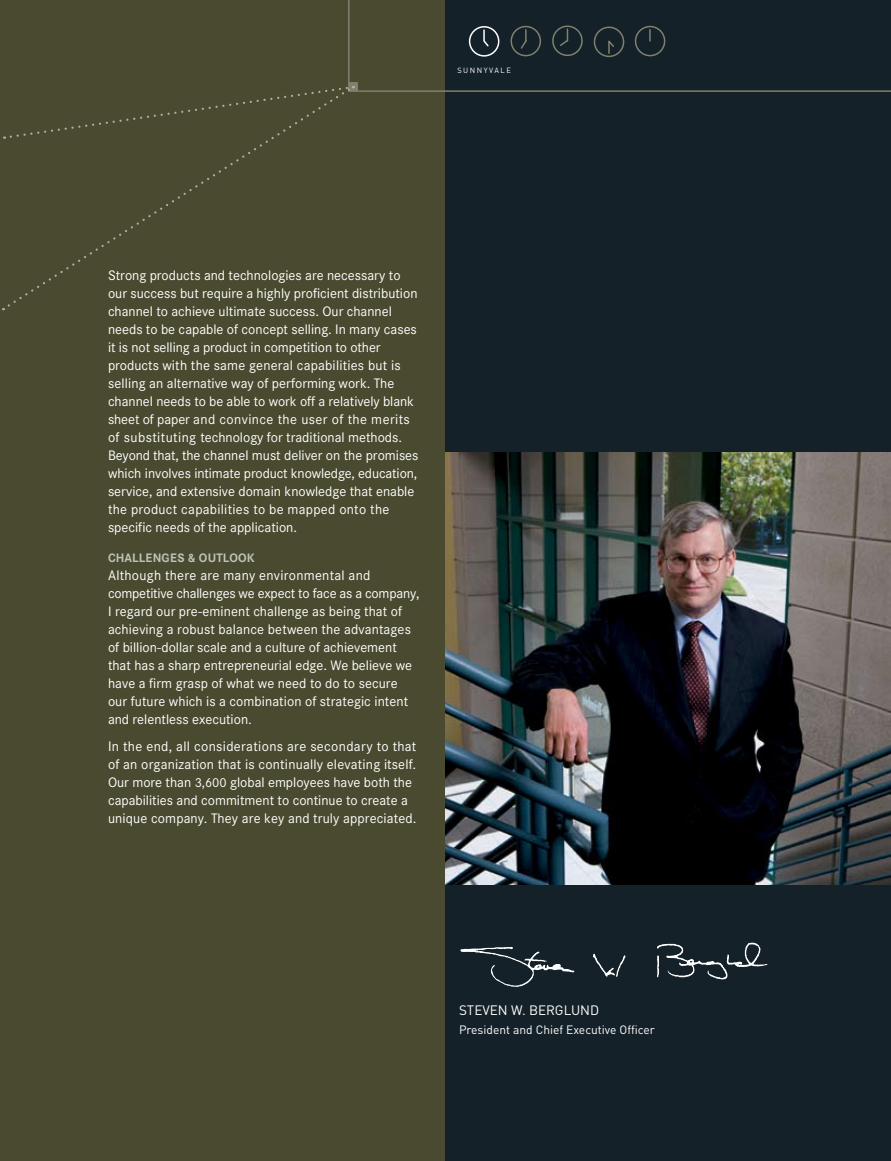
<style>
.page{position:relative;width:891px;height:1161px;background:#fff}
.page>*{position:absolute;margin:0;border:0;box-sizing:border-box;transform-origin:0 0}
.t1{font:13.5px/18px "Corporate SBQ";color:#fff}
.t2{font:13.5px "DIN";color:#fff}
.t3{font:12px "DIN";color:#fff}
.t4{font:700 12px "Corporate SBQ";letter-spacing:.01em;color:#bcc5ba}
.t5{font:7.5px "DIN";letter-spacing:.2em;color:#fff}
.s1{font-size:12.75px}
</style>
<div class="page">
<div style="left:0;top:0;width:446px;height:1161px;background:#4a4a30"></div>
<div style="left:446px;top:0;width:445px;height:1161px;background:#152128"></div>
<img style="left:446px;top:453px;width:445px;height:432px">
<img style="left:677px;top:943px;width:91px;height:24px">
<svg style="left:348px;top:0;width:543px;height:93px"></svg>
<svg style="left:4px;top:85px;width:350px;height:54px"></svg>
<p class="t5" style="left:457px;top:66px;width:55px">SUNNYVALE</p>
<p class="t1" style="left:108px;top:266px;width:312px">Strong products and technologies are necessary to our success but require a highly proficient distribution channel to achieve ultimate success. Our channel needs to be capable of concept selling. In many cases it is not selling a product in competition to other products with the same general capabilities but is selling an alternative way of performing work. The channel needs to be able to work off a relatively blank sheet of paper and convince the user of the merits of substituting technology for traditional methods.<br>Beyond that, the channel must deliver on the promises which involves intimate product knowledge, education, service, and extensive domain knowledge that enable the product capabilities to be mapped onto the specific needs of the application.</p>
<p class="t4" style="left:108px;top:550px;width:148px">CHALLENGES &amp; OUTLOOK</p>
<p class="t1" style="left:108px;top:566px;width:313px">Although there are many environmental and competitive challenges we expect to face as a company, I regard our pre-eminent challenge as being that of achieving a robust balance between the advantages of billion-dollar scale and a culture of achievement that has a sharp entrepreneurial edge. We believe we have a firm grasp of what we need to do to secure our future which is a combination of strategic intent and relentless execution.</p>
<p class="t1" style="left:108px;top:737px;width:310px">In the end, all considerations are secondary to that of an organization that is continually elevating itself.<br>Our more than <span class="s1">3,600</span> global employees have both the capabilities and commitment to continue to create a unique company. They are key and truly appreciated.</p>
<p class="t2" style="left:459px;top:1002px;width:142px">STEVEN W. BERGLUND</p>
<p class="t3" style="left:459px;top:1023px;width:198px">President and Chief Executive Officer</p>
</div>
